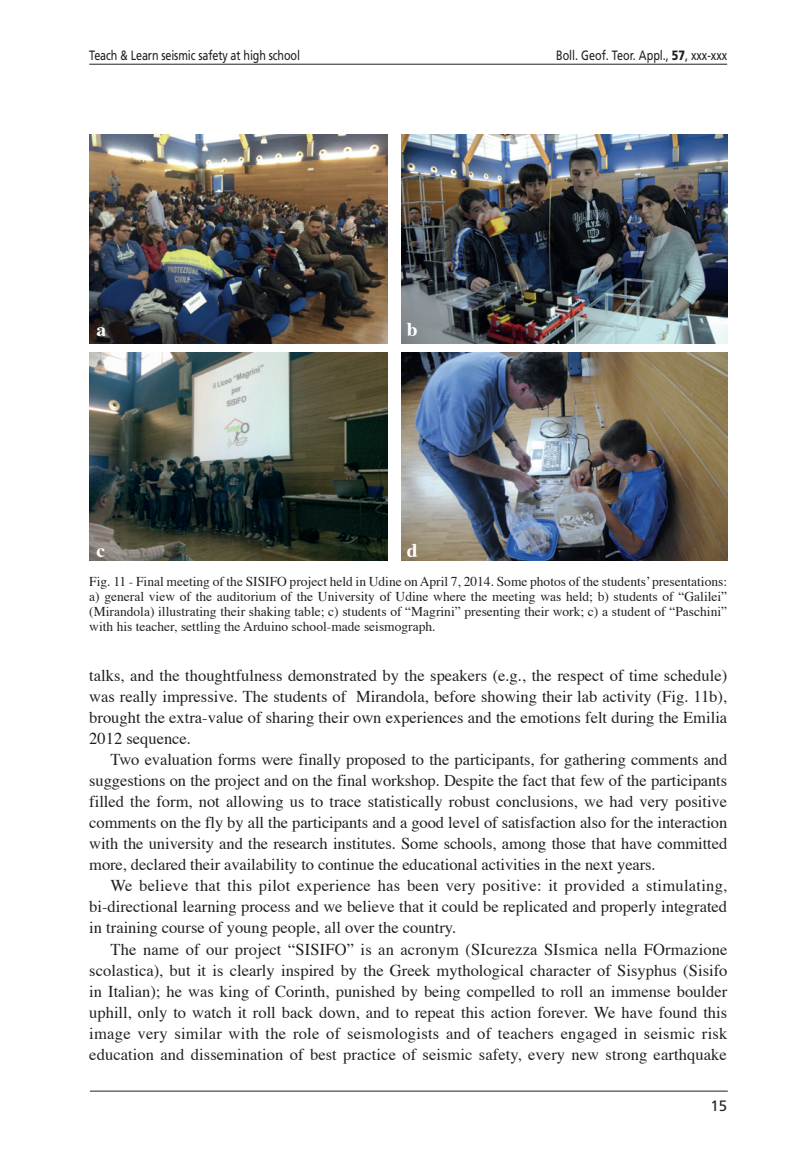
<style>
.page{position:relative;width:808px;height:1149px;background:#fff}
.page>*{position:absolute;margin:0;border:0;box-sizing:border-box;transform-origin:0 0}
.Normale_L{font:700 19.5px "Times";color:#fff}
.Normale_L-2{font:16.5px/21px "Times";color:#231f20;text-align:justify}
.t1{font:15px "Frutiger";color:#231f20}
.Didascalia_L{font:13.5px/15px "Times";color:#231f20;text-align:justify}
.t2{font:13.5px "Frutiger";letter-spacing:-.01em;color:#231f20;scale:.8 1}
.s1{font-weight:900}
</style>
<div class="page">
<hr style="left:89px;top:64px;width:638px;height:1px;background:#231f20">
<hr style="left:90px;top:1090px;width:638px;height:1px;background:#231f20">
<img style="left:401px;top:135px;width:326px;height:208px">
<img style="left:89px;top:135px;width:298px;height:208px">
<img style="left:89px;top:352px;width:298px;height:208px">
<img style="left:401px;top:352px;width:326px;height:208px">
<p class="t2" style="left:89px;top:47px;width:265px">Teach &amp; Learn seismic safety at high school</p>
<p class="t2" style="left:556px;top:47px;width:215px">Boll. Geof. Teor. Appl., <span class="s1">57</span>, xxx-xxx</p>
<p class="Normale_L" style="left:97px;top:311px;width:11px">a</p>
<p class="Normale_L" style="left:97px;top:532px;width:10px">c</p>
<p class="Normale_L" style="left:407px;top:311px;width:12px">b</p>
<p class="Normale_L" style="left:407px;top:532px;width:12px">d</p>
<p class="Didascalia_L" style="left:89px;top:573px;width:639px">Fig. 11 - Final meeting of the SISIFO project held in Udine on April 7, 2014. Some photos of the students’ presentations: a) general view of the auditorium of the University of Udine where the meeting was held; b) students of “Galilei” (Mirandola) illustrating their shaking table; c) students of “Magrini” presenting their work; c) a student of “Paschini” with his teacher, settling the Arduino school-made seismograph.</p>
<p class="Normale_L-2" style="left:89px;top:663px;width:639px">talks, and the thoughtfulness demonstrated by the speakers (e.g., the respect of time schedule) was really impressive. The students of Mirandola, before showing their lab activity (Fig. 11b), brought the extra-value of sharing their own experiences and the emotions felt during the Emilia 2012 sequence.</p>
<p class="Normale_L-2" style="left:89px;top:747px;width:639px;text-indent:21px">Two evaluation forms were finally proposed to the participants, for gathering comments and suggestions on the project and on the final workshop. Despite the fact that few of the participants filled the form, not allowing us to trace statistically robust conclusions, we had very positive comments on the fly by all the participants and a good level of satisfaction also for the interaction with the university and the research institutes. Some schools, among those that have committed more, declared their availability to continue the educational activities in the next years.</p>
<p class="Normale_L-2" style="left:89px;top:873px;width:640px;text-indent:21px">We believe that this pilot experience has been very positive: it provided a stimulating, bi-directional learning process and we believe that it could be replicated and properly integrated in training course of young people, all over the country.</p>
<p class="Normale_L-2" style="left:89px;top:936px;width:640px;text-indent:21px">The name of our project “SISIFO” is an acronym (SIcurezza SIsmica nella FOrmazione scolastica), but it is clearly inspired by the Greek mythological character of Sisyphus (Sisifo in Italian); he was king of Corinth, punished by being compelled to roll an immense boulder uphill, only to watch it roll back down, and to repeat this action forever. We have found this image very similar with the role of seismologists and of teachers engaged in seismic risk education and dissemination of best practice of seismic safety, every new strong earthquake</p>
<p class="t1" style="left:710px;top:1096px;width:18px">15</p>
</div>
